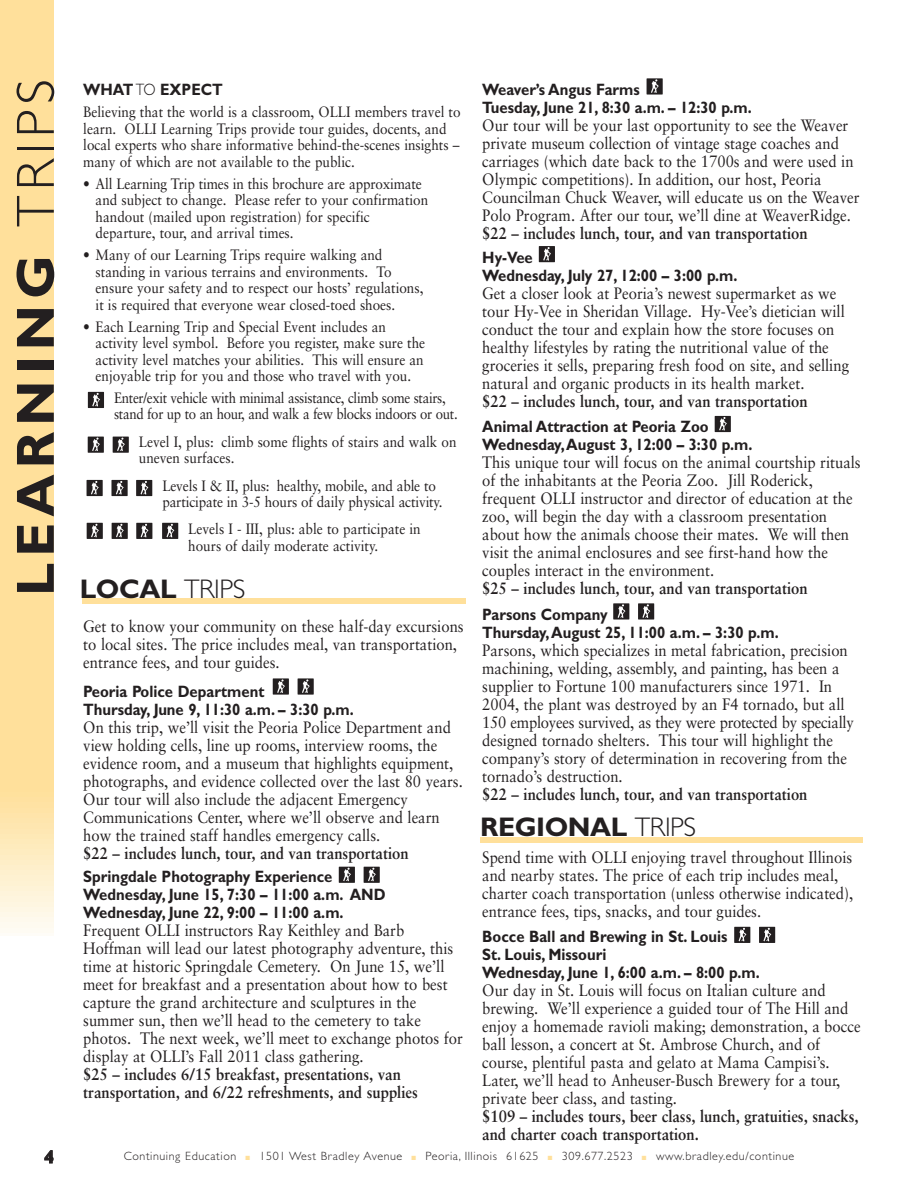
<style>
.page{position:relative;width:918px;height:1188px;background:#fff}
.page>*{position:absolute;margin:0;border:0;box-sizing:border-box;transform-origin:0 0}
.t1{font:700 54px "Gill Sans";letter-spacing:.11em;color:#231f20}
.t2{font:700 27px "Gill Sans";letter-spacing:-.015em;color:#231f20}
.t3{font:700 18px "Gill Sans";color:#231f20}
.t4{font:16.5px/18px "Sabon";color:#231f20;scale:.9 1}
.t5{font:700 16.5px/18px "Gill Sans";color:#231f20;scale:.9 1}
.t6{font:700 16.5px/18px "Sabon";color:#231f20;scale:.9 1}
.t7{font:15px/16.5px "Sabon";color:#231f20;scale:.9 1}
.t8{font:15px/16.5px "Sabon";letter-spacing:-.02em;color:#231f20;scale:.88 1}
.t9{font:300 12px "Gill Sans";letter-spacing:.05em;color:#231f20}
.s1{font-weight:300}
.s2{color:#ffe09b}
</style>
<div class="page">
<svg style="left:0;top:0;width:54px;height:933px;background:#fee2a1"></svg>
<div style="left:82px;top:599px;width:384px;height:5px;background:#ffe09b"></div>
<div style="left:647px;top:78px;width:16px;height:17px;background:#231f20"></div>
<svg style="left:651px;top:79px;width:8px;height:14px"></svg>
<div style="left:88px;top:437px;width:16px;height:16px;background:#231f20"></div>
<svg style="left:92px;top:438px;width:8px;height:13px"></svg>
<div style="left:113px;top:437px;width:16px;height:16px;background:#231f20"></div>
<svg style="left:117px;top:438px;width:8px;height:13px"></svg>
<div style="left:87px;top:480px;width:16px;height:16px;background:#231f20"></div>
<svg style="left:91px;top:481px;width:8px;height:14px"></svg>
<div style="left:111px;top:480px;width:17px;height:16px;background:#231f20"></div>
<svg style="left:116px;top:481px;width:8px;height:14px"></svg>
<div style="left:88px;top:392px;width:16px;height:16px;background:#231f20"></div>
<svg style="left:92px;top:393px;width:8px;height:13px"></svg>
<div style="left:136px;top:480px;width:16px;height:16px;background:#231f20"></div>
<svg style="left:141px;top:481px;width:7px;height:14px"></svg>
<div style="left:87px;top:523px;width:16px;height:16px;background:#231f20"></div>
<svg style="left:91px;top:524px;width:8px;height:13px"></svg>
<div style="left:112px;top:523px;width:16px;height:16px;background:#231f20"></div>
<svg style="left:116px;top:524px;width:8px;height:13px"></svg>
<div style="left:136px;top:523px;width:16px;height:16px;background:#231f20"></div>
<svg style="left:141px;top:524px;width:7px;height:13px"></svg>
<div style="left:162px;top:523px;width:16px;height:16px;background:#231f20"></div>
<svg style="left:167px;top:524px;width:7px;height:13px"></svg>
<div style="left:298px;top:678px;width:16px;height:17px;background:#231f20"></div>
<svg style="left:302px;top:679px;width:8px;height:14px"></svg>
<div style="left:273px;top:678px;width:16px;height:17px;background:#231f20"></div>
<svg style="left:277px;top:679px;width:8px;height:14px"></svg>
<div style="left:480px;top:837px;width:383px;height:5px;background:#ffe09b"></div>
<div style="left:364px;top:867px;width:16px;height:16px;background:#231f20"></div>
<svg style="left:368px;top:868px;width:8px;height:13px"></svg>
<div style="left:339px;top:867px;width:16px;height:16px;background:#231f20"></div>
<svg style="left:343px;top:868px;width:8px;height:13px"></svg>
<div style="left:539px;top:246px;width:16px;height:16px;background:#231f20"></div>
<svg style="left:543px;top:247px;width:8px;height:14px"></svg>
<div style="left:715px;top:416px;width:16px;height:16px;background:#231f20"></div>
<svg style="left:719px;top:417px;width:8px;height:14px"></svg>
<div style="left:638px;top:603px;width:16px;height:17px;background:#231f20"></div>
<svg style="left:642px;top:604px;width:8px;height:14px"></svg>
<div style="left:613px;top:603px;width:16px;height:17px;background:#231f20"></div>
<svg style="left:618px;top:604px;width:7px;height:14px"></svg>
<div style="left:759px;top:927px;width:16px;height:16px;background:#231f20"></div>
<svg style="left:763px;top:928px;width:8px;height:13px"></svg>
<div style="left:734px;top:927px;width:16px;height:16px;background:#231f20"></div>
<svg style="left:739px;top:928px;width:7px;height:13px"></svg>
<h1 class="t1" style="left:15px;top:596px;width:518px;rotate:-90deg">LEARNING <span class="s1">TRIPS</span></h1>
<p class="t3" style="left:44px;top:1150px;width:11px">4</p>
<p class="t5" style="left:83px;top:82px;width:157px">WHAT <span class="s1">TO</span> EXPECT</p>
<p class="t7" style="left:83px;top:105px;width:421px">Believing that the world is a classroom, OLLI members travel to learn. OLLI Learning Trips provide tour guides, docents, and local experts who share informative behind-the-scenes insights – many of which are not available to the public.</p>
<p class="t7" style="left:96px;top:176px;width:371px;text-indent:-12px">• All Learning Trip times in this brochure are approximate and subject to change. Please refer to your confirmation handout (mailed upon registration) for specific departure, tour, and arrival times.</p>
<p class="t7" style="left:96px;top:248px;width:366px;text-indent:-12px">• Many of our Learning Trips require walking and standing in various terrains and environments. To ensure your safety and to respect our hosts’ regulations, it is required that everyone wear closed-toed shoes.</p>
<p class="t7" style="left:96px;top:319px;width:368px;text-indent:-12px">• Each Learning Trip and Special Event includes an activity level symbol. Before you register, make sure the activity level matches your abilities. This will ensure an enjoyable trip for you and those who travel with you.</p>
<p class="t8" style="left:114px;top:391px;width:392px">Enter/exit vehicle with minimal assistance, climb some stairs, stand for up to an hour, and walk a few blocks indoors or out.</p>
<p class="t7" style="left:139px;top:434px;width:354px">Level I, plus: climb some flights of stairs and walk on uneven surfaces.</p>
<p class="t7" style="left:162px;top:478px;width:313px">Levels I &amp; II, plus: healthy, mobile, and able to participate in 3-5 hours of daily physical activity.</p>
<p class="t7" style="left:188px;top:522px;width:260px">Levels I - III, plus: able to participate in hours of daily moderate activity.</p>
<h2 class="t2" style="left:80px;top:578px;width:167px">LOCAL <span class="s1">TRIPS</span></h2>
<p class="t4" style="left:83px;top:618px;width:424px">Get to know your community on these half-day excursions to local sites. The price includes meal, van transportation, entrance fees, and tour guides.</p>
<p class="t5" style="left:83px;top:684px;width:302px">Peoria Police Department<br>Thursday, June 9, 11:30 a.m. – 3:30 p.m.</p>
<p class="t4" style="left:83px;top:719px;width:423px">On this trip, we’ll visit the Peoria Police Department and view holding cells, line up rooms, interview rooms, the evidence room, and a museum that highlights equipment, photographs, and evidence collected over the last 80 years.<br>Our tour will also include the adjacent Emergency Communications Center, where we’ll observe and learn how the trained staff handles emergency calls.</p>
<p class="t6" style="left:83px;top:845px;width:363px">$22 – includes lunch, tour, and van transportation</p>
<p class="t5" style="left:83px;top:869px;width:338px">Springdale Photography Experience<br>Wednesday, June 15, 7:30 – 11:00 a.m. AND<br>Wednesday, June 22, 9:00 – 11:00 a.m.</p>
<p class="t4" style="left:83px;top:923px;width:423px">Frequent OLLI instructors Ray Keithley and Barb Hoffman will lead our latest photography adventure, this time at historic Springdale Cemetery. On June 15, we’ll meet for breakfast and a presentation about how to best capture the grand architecture and sculptures in the summer sun, then we’ll head to the cemetery to take photos. The next week, we’ll meet to exchange photos for display at OLLI’s Fall 2011 class gathering.</p>
<p class="t6" style="left:83px;top:1067px;width:373px">$25 – includes 6/15 breakfast, presentations, van transportation, and 6/22 refreshments, and supplies</p>
<p class="t5" style="left:482px;top:82px;width:301px">Weaver’s Angus Farms<br>Tuesday, June 21, 8:30 a.m. – 12:30 p.m.</p>
<p class="t4" style="left:482px;top:118px;width:421px">Our tour will be your last opportunity to see the Weaver private museum collection of vintage stage coaches and carriages (which date back to the 1700s and were used in Olympic competitions). In addition, our host, Peoria Councilman Chuck Weaver, will educate us on the Weaver Polo Program. After our tour, we’ll dine at WeaverRidge.</p>
<p class="t6" style="left:482px;top:226px;width:363px">$22 – includes lunch, tour, and van transportation</p>
<p class="t5" style="left:482px;top:250px;width:285px">Hy-Vee<br>Wednesday, July 27, 12:00 – 3:00 p.m.</p>
<p class="t4" style="left:482px;top:285px;width:409px">Get a closer look at Peoria’s newest supermarket as we tour Hy-Vee in Sheridan Village. Hy-Vee’s dietician will conduct the tour and explain how the store focuses on healthy lifestyles by rating the nutritional value of the groceries it sells, preparing fresh food on site, and selling natural and organic products in its health market.</p>
<p class="t6" style="left:482px;top:393px;width:363px">$22 – includes lunch, tour, and van transportation</p>
<p class="t5" style="left:482px;top:419px;width:302px">Animal Attraction at Peoria Zoo<br>Wednesday,August 3, 12:00 – 3:30 p.m.</p>
<p class="t4" style="left:482px;top:455px;width:422px">This unique tour will focus on the animal courtship rituals of the inhabitants at the Peoria Zoo. Jill Roderick, frequent OLLI instructor and director of education at the zoo, will begin the day with a classroom presentation about how the animals choose their mates. We will then visit the animal enclosures and see first-hand how the couples interact in the environment.</p>
<p class="t6" style="left:482px;top:581px;width:363px">$25 – includes lunch, tour, and van transportation</p>
<p class="t5" style="left:482px;top:607px;width:331px">Parsons Company<br>Thursday,August 25, 11:00 a.m. – 3:30 p.m.</p>
<p class="t4" style="left:482px;top:642px;width:414px">Parsons, which specializes in metal fabrication, precision machining, welding, assembly, and painting, has been a supplier to Fortune 100 manufacturers since 1971. In 2004, the plant was destroyed by an F4 tornado, but all 150 employees survived, as they were protected by specially designed tornado shelters. This tour will highlight the company’s story of determination in recovering from the tornado’s destruction.</p>
<p class="t6" style="left:482px;top:786px;width:363px">$22 – includes lunch, tour, and van transportation</p>
<h2 class="t2" style="left:480px;top:816px;width:218px">REGIONAL <span class="s1">TRIPS</span></h2>
<p class="t4" style="left:482px;top:849px;width:414px">Spend time with OLLI enjoying travel throughout Illinois and nearby states. The price of each trip includes meal, charter coach transportation (unless otherwise indicated), entrance fees, tips, snacks, and tour guides.</p>
<p class="t5" style="left:482px;top:929px;width:310px">Bocce Ball and Brewing in St. Louis<br>St. Louis, Missouri<br>Wednesday, June 1, 6:00 a.m. – 8:00 p.m.</p>
<p class="t4" style="left:482px;top:983px;width:422px">Our day in St. Louis will focus on Italian culture and brewing. We’ll experience a guided tour of The Hill and enjoy a homemade ravioli making; demonstration, a bocce ball lesson, a concert at St. Ambrose Church, and of course, plentiful pasta and gelato at Mama Campisi’s.<br>Later, we’ll head to Anheuser-Busch Brewery for a tour, private beer class, and tasting.</p>
<p class="t6" style="left:482px;top:1109px;width:420px">$109 – includes tours, beer class, lunch, gratuities, snacks, and charter coach transportation.</p>
<p class="t9" style="left:124px;top:1148px;width:672px">Continuing Education <span class="s2">■</span> 1501 West Bradley Avenue <span class="s2">■</span> Peoria, Illinois 61625 <span class="s2">■</span> 309.677.2523 <span class="s2">■</span> www.bradley.edu/continue</p>
</div>
